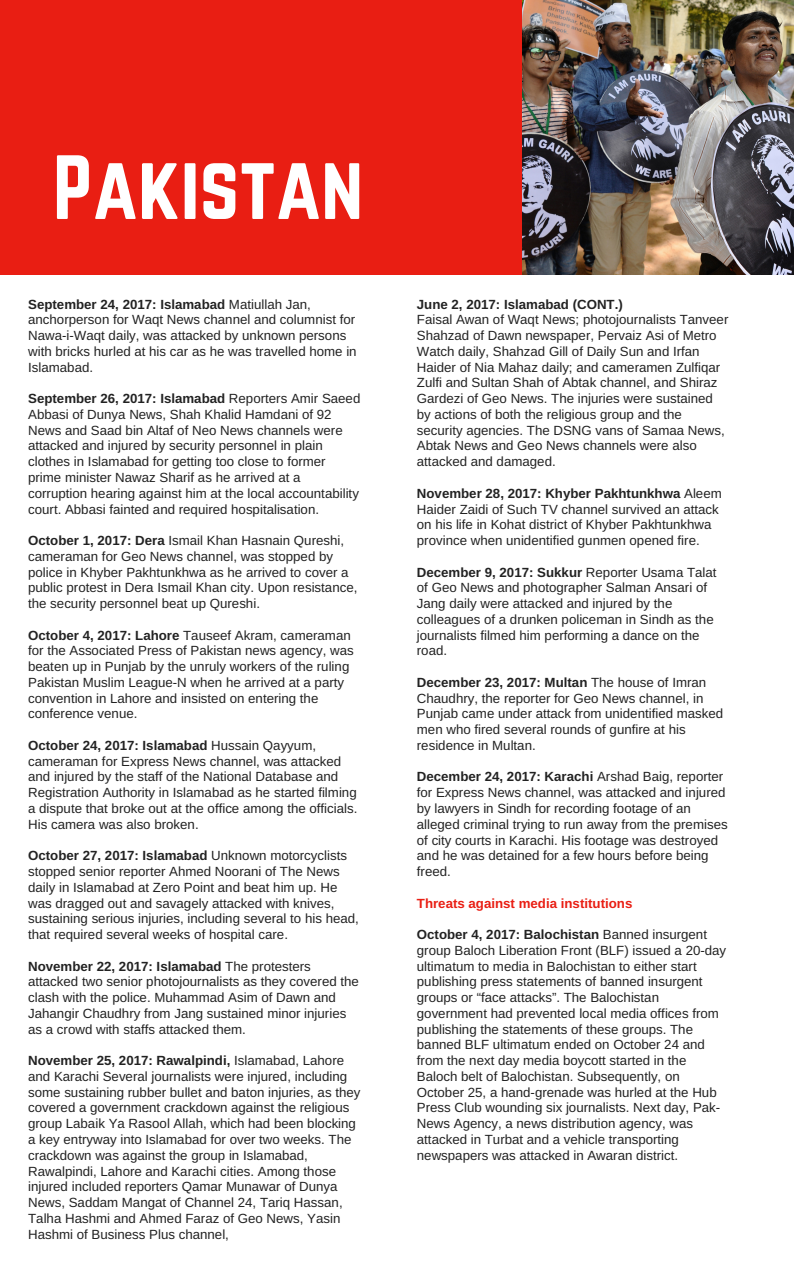
<style>
.page{position:relative;width:794px;height:1266px;background:#fff}
.page>*{position:absolute;margin:0;border:0;box-sizing:border-box;transform-origin:0 0}
.t1{font:79.65px "Norwester";color:#fff}
.t2{font:13.27px/15.8px "Arimo";color:#222}
.t3{font:700 13.27px "Arimo";color:#e91e13}
.t4{font:700 13.27px "Arimo";color:#222}
.s1{font-weight:700}
</style>
<div class="page">
<div style="left:0;top:0;width:793px;height:275px;background:#e91e13"></div>
<img style="left:522px;top:0;width:271px;height:274px">
<h1 class="t1" style="left:53px;top:149px;width:311px">Pakistan</h1>
<p class="t2" style="left:28px;top:296px;width:330px"><span class="s1">September 24, 2017: Islamabad</span> Matiullah Jan, anchorperson for Waqt News channel and columnist for Nawa-i-Waqt daily, was attacked by unknown persons with bricks hurled at his car as he was travelled home in Islamabad.</p>
<p class="t2" style="left:28px;top:391px;width:333px"><span class="s1">September 26, 2017: Islamabad</span> Reporters Amir Saeed Abbasi of Dunya News, Shah Khalid Hamdani of 92<br>News and Saad bin Altaf of Neo News channels were attacked and injured by security personnel in plain clothes in Islamabad for getting too close to former prime minister Nawaz Sharif as he arrived at a corruption hearing against him at the local accountability court. Abbasi fainted and required hospitalisation.</p>
<p class="t2" style="left:28px;top:532px;width:330px"><span class="s1">October 1, 2017: Dera</span> Ismail Khan Hasnain Qureshi, cameraman for Geo News channel, was stopped by police in Khyber Pakhtunkhwa as he arrived to cover a public protest in Dera Ismail Khan city. Upon resistance, the security personnel beat up Qureshi.</p>
<p class="t2" style="left:28px;top:627px;width:327px"><span class="s1">October 4, 2017: Lahore</span> Tauseef Akram, cameraman for the Associated Press of Pakistan news agency, was beaten up in Punjab by the unruly workers of the ruling Pakistan Muslim League-N when he arrived at a party convention in Lahore and insisted on entering the conference venue.</p>
<p class="t2" style="left:28px;top:737px;width:330px"><span class="s1">October 24, 2017: Islamabad</span> Hussain Qayyum, cameraman for Express News channel, was attacked and injured by the staff of the National Database and Registration Authority in Islamabad as he started filming a dispute that broke out at the office among the officials.<br>His camera was also broken.</p>
<p class="t2" style="left:28px;top:848px;width:332px"><span class="s1">October 27, 2017: Islamabad</span> Unknown motorcyclists stopped senior reporter Ahmed Noorani of The News daily in Islamabad at Zero Point and beat him up. He was dragged out and savagely attacked with knives, sustaining serious injuries, including several to his head, that required several weeks of hospital care.</p>
<p class="t2" style="left:28px;top:958px;width:332px"><span class="s1">November 22, 2017: Islamabad</span> The protesters attacked two senior photojournalists as they covered the clash with the police. Muhammad Asim of Dawn and Jahangir Chaudhry from Jang sustained minor injuries as a crowd with staffs attacked them.</p>
<p class="t2" style="left:28px;top:1052px;width:333px"><span class="s1">November 25, 2017: Rawalpindi,</span> Islamabad, Lahore and Karachi Several journalists were injured, including some sustaining rubber bullet and baton injuries, as they covered a government crackdown against the religious group Labaik Ya Rasool Allah, which had been blocking a key entryway into Islamabad for over two weeks. The crackdown was against the group in Islamabad, Rawalpindi, Lahore and Karachi cities. Among those injured included reporters Qamar Munawar of Dunya News, Saddam Mangat of Channel 24, Tariq Hassan, Talha Hashmi and Ahmed Faraz of Geo News, Yasin Hashmi of Business Plus channel,</p>
<p class="t4" style="left:416px;top:297px;width:207px">June 2, 2017: Islamabad (CONT.)</p>
<p class="t2" style="left:416px;top:312px;width:313px">Faisal Awan of Waqt News; photojournalists Tanveer Shahzad of Dawn newspaper, Pervaiz Asi of Metro Watch daily, Shahzad Gill of Daily Sun and Irfan Haider of Nia Mahaz daily; and cameramen Zulfiqar Zulfi and Sultan Shah of Abtak channel, and Shiraz Gardezi of Geo News. The injuries were sustained by actions of both the religious group and the security agencies. The DSNG vans of Samaa News, Abtak News and Geo News channels were also attacked and damaged.</p>
<p class="t2" style="left:416px;top:485px;width:306px"><span class="s1">November 28, 2017: Khyber Pakhtunkhwa</span> Aleem Haider Zaidi of Such TV channel survived an attack on his life in Kohat district of Khyber Pakhtunkhwa province when unidentified gunmen opened fire.</p>
<p class="t2" style="left:416px;top:564px;width:301px"><span class="s1">December 9, 2017: Sukkur</span> Reporter Usama Talat of Geo News and photographer Salman Ansari of Jang daily were attacked and injured by the colleagues of a drunken policeman in Sindh as the journalists filmed him performing a dance on the road.</p>
<p class="t2" style="left:416px;top:674px;width:308px"><span class="s1">December 23, 2017: Multan</span> The house of Imran Chaudhry, the reporter for Geo News channel, in Punjab came under attack from unidentified masked men who fired several rounds of gunfire at his residence in Multan.</p>
<p class="t2" style="left:416px;top:769px;width:312px"><span class="s1">December 24, 2017: Karachi</span> Arshad Baig, reporter for Express News channel, was attacked and injured by lawyers in Sindh for recording footage of an alleged criminal trying to run away from the premises of city courts in Karachi. His footage was destroyed and he was detained for a few hours before being freed.</p>
<p class="t3" style="left:416px;top:895px;width:217px">Threats against media institutions</p>
<p class="t2" style="left:416px;top:926px;width:311px"><span class="s1">October 4, 2017: Balochistan</span> Banned insurgent group Baloch Liberation Front (BLF) issued a 20-day ultimatum to media in Balochistan to either start publishing press statements of banned insurgent groups or “face attacks”. The Balochistan government had prevented local media offices from publishing the statements of these groups. The banned BLF ultimatum ended on October 24 and from the next day media boycott started in the Baloch belt of Balochistan. Subsequently, on October 25, a hand-grenade was hurled at the Hub Press Club wounding six journalists. Next day, Pak-News Agency, a news distribution agency, was attacked in Turbat and a vehicle transporting newspapers was attacked in Awaran district.</p>
</div>
